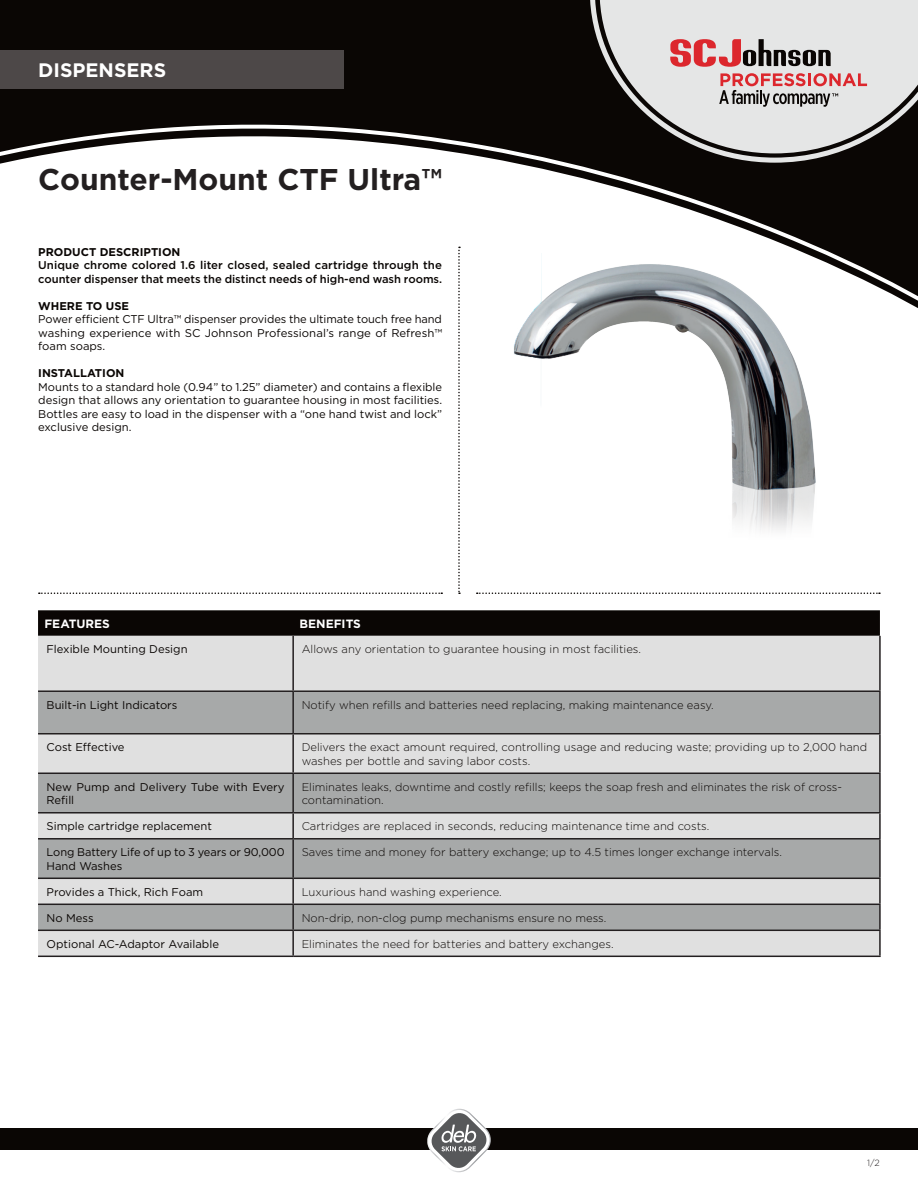
<style>
.page{position:relative;width:918px;height:1188px;background:#fff}
.page>*{position:absolute;margin:0;border:0;box-sizing:border-box;transform-origin:0 0}
.t1{font:700 30px "Gotham";color:#231f20}
.t2{font:700 19.5px "Gotham";color:#fff}
.t3{font:700 12px "Gotham";color:#fff}
.t4{font:300 11.25px/13.5px "Gotham";color:#0a0604}
._08_Subline_Prokyon{font:11.25px/13.5px "Gotham";color:#0a0604}
._08_Subline_Prokyon-2{font:500 11.25px/13.5px "Gotham";color:#0a0604}
.list{font:700 11.25px "Gotham";color:#0a0604}
.t5{font:300 9px "Gotham";color:#231f20}
</style>
<div class="page">
<div style="left:0;top:0;width:918px;height:308px;background:#0a0604"></div>
<svg style="left:0;top:119px;width:918px;height:184px"></svg>
<div style="left:0;top:51px;width:343px;height:38px;background:#4d4848"></div>
<div style="left:0;top:1129px;width:918px;height:21px;background:#0a0604"></div>
<img style="left:427px;top:1109px;width:64px;height:63px">
<svg style="left:428px;top:1110px;width:62px;height:61px"></svg>
<svg style="left:458px;top:247px;width:2px;height:347px"></svg>
<svg style="left:39px;top:592px;width:403px;height:2px"></svg>
<svg style="left:477px;top:592px;width:403px;height:2px"></svg>
<svg style="left:38px;top:610px;width:842px;height:26px;background:#0f0b09"></svg>
<div style="left:38px;top:636px;width:841px;height:54px;background:#e0e0e0"></div>
<svg style="left:38px;top:692px;width:841px;height:81px;background:#c1c2c2"></svg>
<svg style="left:38px;top:774px;width:841px;height:104px;background:#b4b5b5"></svg>
<svg style="left:38px;top:879px;width:841px;height:77px;background:#c9caca"></svg>
<hr style="left:292px;top:636px;width:2px;height:54px;background:#231f20">
<hr style="left:879px;top:636px;width:2px;height:54px;background:#231f20">
<hr style="left:38px;top:690px;width:255px;height:2px;background:#231f20">
<hr style="left:293px;top:690px;width:588px;height:2px;background:#231f20">
<hr style="left:292px;top:692px;width:2px;height:41px;background:#231f20">
<hr style="left:879px;top:692px;width:2px;height:41px;background:#231f20">
<hr style="left:38px;top:733px;width:255px;height:2px;background:#231f20">
<hr style="left:293px;top:733px;width:588px;height:2px;background:#231f20">
<hr style="left:292px;top:735px;width:2px;height:38px;background:#231f20">
<hr style="left:879px;top:735px;width:2px;height:38px;background:#231f20">
<hr style="left:38px;top:773px;width:255px;height:1px;background:#231f20">
<hr style="left:293px;top:773px;width:588px;height:1px;background:#231f20">
<hr style="left:292px;top:774px;width:2px;height:38px;background:#231f20">
<hr style="left:879px;top:774px;width:2px;height:38px;background:#231f20">
<hr style="left:38px;top:812px;width:255px;height:2px;background:#231f20">
<hr style="left:293px;top:812px;width:588px;height:2px;background:#231f20">
<hr style="left:292px;top:814px;width:2px;height:24px;background:#231f20">
<hr style="left:879px;top:814px;width:2px;height:24px;background:#231f20">
<hr style="left:38px;top:838px;width:255px;height:2px;background:#231f20">
<hr style="left:293px;top:838px;width:588px;height:2px;background:#231f20">
<hr style="left:292px;top:840px;width:2px;height:38px;background:#231f20">
<hr style="left:879px;top:840px;width:2px;height:38px;background:#231f20">
<hr style="left:38px;top:878px;width:255px;height:1px;background:#231f20">
<hr style="left:293px;top:878px;width:588px;height:1px;background:#231f20">
<hr style="left:292px;top:879px;width:2px;height:25px;background:#231f20">
<hr style="left:879px;top:879px;width:2px;height:25px;background:#231f20">
<hr style="left:38px;top:904px;width:255px;height:1px;background:#231f20">
<hr style="left:293px;top:904px;width:588px;height:1px;background:#231f20">
<hr style="left:292px;top:905px;width:2px;height:25px;background:#231f20">
<hr style="left:879px;top:905px;width:2px;height:25px;background:#231f20">
<hr style="left:38px;top:930px;width:255px;height:1px;background:#231f20">
<hr style="left:293px;top:930px;width:588px;height:1px;background:#231f20">
<hr style="left:292px;top:931px;width:2px;height:25px;background:#231f20">
<hr style="left:879px;top:931px;width:2px;height:25px;background:#231f20">
<hr style="left:38px;top:956px;width:255px;height:1px;background:#231f20">
<hr style="left:293px;top:956px;width:588px;height:1px;background:#231f20">
<img style="left:510px;top:253px;width:317px;height:278px">
<svg style="left:590px;top:0;width:328px;height:163px;background:#2b2826"></svg>
<svg style="left:600px;top:0;width:318px;height:153px;background:#bbbbba"></svg>
<svg style="left:670px;top:39px;width:161px;height:28px;background:#b28687"></svg>
<svg style="left:719px;top:73px;width:148px;height:34px;background:#c7a6a7"></svg>
<p class="t2" style="left:38px;top:57px;width:129px">DISPENSERS</p>
<p class="t1" style="left:38px;top:159px;width:405px">Counter-Mount CTF Ultra™</p>
<p class="list" style="left:38px;top:244px;width:144px">PRODUCT DESCRIPTION</p>
<p class="_08_Subline_Prokyon-2" style="left:38px;top:258px;width:405px">Unique chrome colored 1.6 liter closed, sealed cartridge through the counter dispenser that meets the distinct needs of high-end wash rooms.</p>
<p class="list" style="left:38px;top:298px;width:92px">WHERE TO USE</p>
<p class="_08_Subline_Prokyon" style="left:38px;top:312px;width:406px;text-align:justify">Power efficient CTF Ultra™ dispenser provides the ultimate touch free hand washing experience with SC Johnson Professional’s range of Refresh™ foam soaps.</p>
<p class="list" style="left:38px;top:366px;width:88px">INSTALLATION</p>
<p class="_08_Subline_Prokyon" style="left:38px;top:380px;width:405px">Mounts to a standard hole (0.94” to 1.25” diameter) and contains a flexible design that allows any orientation to guarantee housing in most facilities.</p>
<p class="_08_Subline_Prokyon" style="left:38px;top:407px;width:405px">Bottles are easy to load in the dispenser with a “one hand twist and lock” exclusive design.</p>
<p class="t3" style="left:44px;top:616px;width:67px">FEATURES</p>
<p class="t3" style="left:300px;top:616px;width:63px">BENEFITS</p>
<p class="_08_Subline_Prokyon" style="left:47px;top:642px;width:143px">Flexible Mounting Design</p>
<p class="t4" style="left:302px;top:642px;width:341px">Allows any orientation to guarantee housing in most facilities.</p>
<p class="_08_Subline_Prokyon" style="left:47px;top:698px;width:132px">Built-in Light Indicators</p>
<p class="t4" style="left:302px;top:698px;width:413px">Notify when refills and batteries need replacing, making maintenance easy.</p>
<p class="_08_Subline_Prokyon" style="left:47px;top:740px;width:80px">Cost Effective</p>
<p class="t4" style="left:302px;top:740px;width:567px">Delivers the exact amount required, controlling usage and reducing waste; providing up to 2,000 hand washes per bottle and saving labor costs.</p>
<p class="_08_Subline_Prokyon" style="left:47px;top:780px;width:240px">New Pump and Delivery Tube with Every<br>Refill</p>
<p class="t4" style="left:302px;top:780px;width:542px">Eliminates leaks, downtime and costly refills; keeps the soap fresh and eliminates the risk of cross&shy;contamination.</p>
<p class="_08_Subline_Prokyon" style="left:47px;top:819px;width:167px">Simple cartridge replacement</p>
<p class="t4" style="left:302px;top:819px;width:409px">Cartridges are replaced in seconds, reducing maintenance time and costs.</p>
<p class="_08_Subline_Prokyon" style="left:47px;top:845px;width:240px">Long Battery Life of up to 3 years or 90,000<br>Hand Washes</p>
<p class="t4" style="left:302px;top:845px;width:482px">Saves time and money for battery exchange; up to 4.5 times longer exchange intervals.</p>
<p class="_08_Subline_Prokyon" style="left:47px;top:885px;width:158px">Provides a Thick, Rich Foam</p>
<p class="t4" style="left:302px;top:885px;width:202px">Luxurious hand washing experience.</p>
<p class="_08_Subline_Prokyon" style="left:47px;top:911px;width:49px">No Mess</p>
<p class="t4" style="left:302px;top:911px;width:306px">Non-drip, non-clog pump mechanisms ensure no mess.</p>
<p class="_08_Subline_Prokyon" style="left:47px;top:937px;width:174px">Optional AC-Adaptor Available</p>
<p class="t4" style="left:302px;top:937px;width:314px">Eliminates the need for batteries and battery exchanges.</p>
<p class="t5" style="left:867px;top:1158px;width:14px">1/2</p>
</div>
